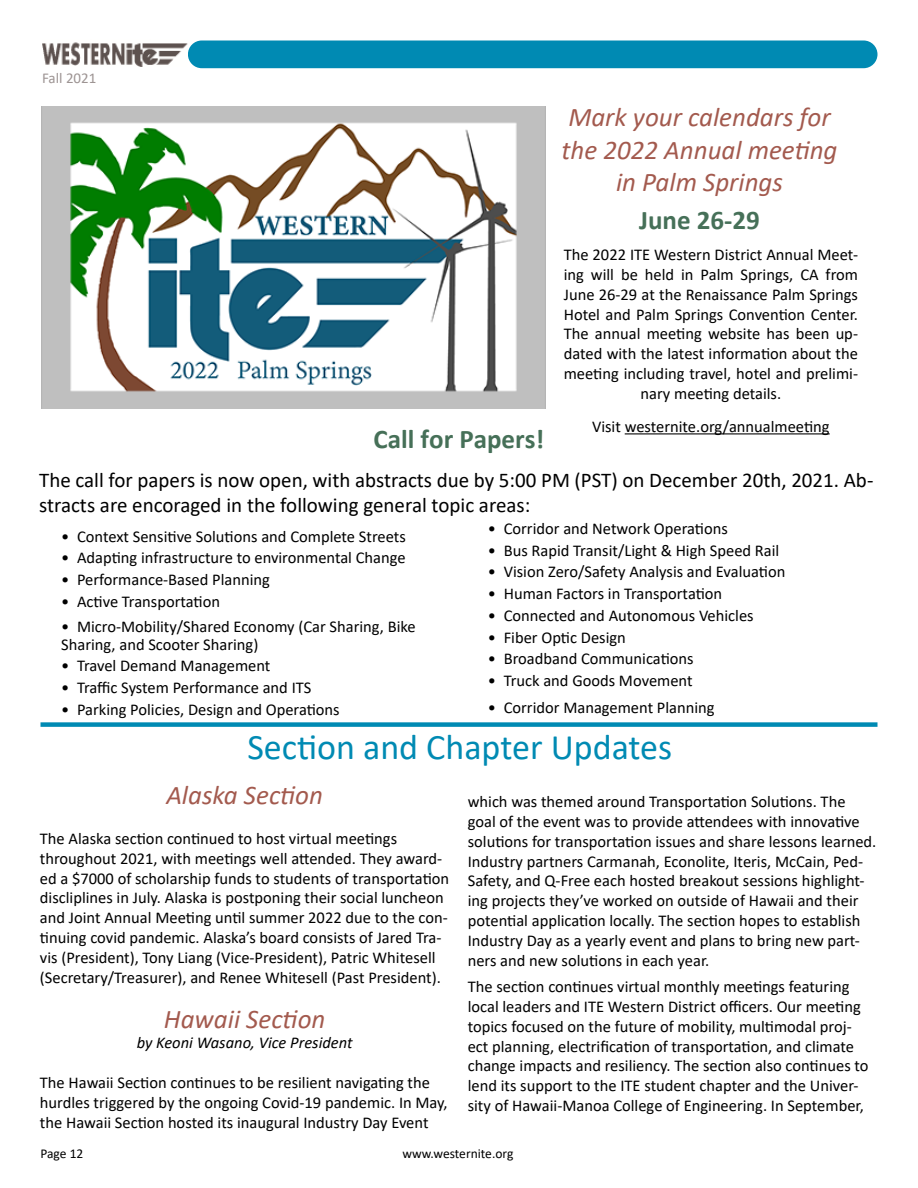
<style>
.page{position:relative;width:918px;height:1188px;background:#fff}
.page>*{position:absolute;margin:0;border:0;box-sizing:border-box;transform-origin:0 0}
.t1{font:36px "Calibri";color:#008ab3}
.t2{font:italic 27px/32.4px "Calibri";color:#a35a4e;text-align:center}
.t3{font:700 27px "Calibri";color:#467058}
.t4{font:21px/25.2px "Calibri";color:#000}
.t5{font:16.5px/19.8px "Calibri";color:#000}
.t6{font:italic 16.5px "Calibri";color:#000}
.t7{font:15px "Calibri";color:#9d9493}
.t8{font:13.5px "Calibri";color:#000}
</style>
<div class="page">
<div style="left:188px;top:40px;width:690px;height:28px;background:#008ab3;border-radius:14px"></div>
<img style="left:42px;top:42px;width:146px;height:25px">
<div style="left:40px;top:722px;width:838px;height:5px;background:#008ab3"></div>
<img style="left:41px;top:106px;width:505px;height:302px">
<hr style="left:625px;top:433px;width:205px;height:1px;background:#000">
<p class="t7" style="left:42px;top:67px;width:56px">Fall 2021</p>
<h2 class="t2" style="left:562px;top:100px;width:278px">Mark your calendars for the 2022 Annual meeting in Palm Springs</h2>
<h2 class="t3" style="left:639px;top:200px;width:122px">June 26-29</h2>
<p class="t5" style="left:564px;top:244px;width:296px;text-align:center">The 2022 ITE Western District Annual Meet&shy;ing will be held in Palm Springs, CA from June 26-29 at the Renaissance Palm Springs Hotel and Palm Springs Convention Center.<br>The annual meeting website has been up&shy;dated with the latest information about the meeting including travel, hotel and prelimi&shy;nary meeting details.</p>
<p class="t5" style="left:592px;top:416px;width:239px">Visit westernite.org/annualmeeting</p>
<h2 class="t3" style="left:374px;top:420px;width:172px">Call for Papers!</h2>
<p class="t4" style="left:39px;top:467px;width:836px">The call for papers is now open, with abstracts due by 5:00 PM (PST) on December 20th, 2021. Ab&shy;stracts are encoraged in the following general topic areas:</p>
<p class="t5" style="left:61px;top:526px;width:346px">• Context Sensitive Solutions and Complete Streets</p>
<p class="t5" style="left:61px;top:548px;width:346px">• Adapting infrastructure to environmental Change</p>
<p class="t5" style="left:61px;top:569px;width:210px">• Performance-Based Planning</p>
<p class="t5" style="left:61px;top:591px;width:160px">• Active Transportation</p>
<p class="t5" style="left:61px;top:617px;width:356px;line-height:18px">• Micro-Mobility/Shared Economy (Car Sharing, Bike<br>Sharing, and Scooter Sharing)</p>
<p class="t5" style="left:61px;top:656px;width:211px">• Travel Demand Management</p>
<p class="t5" style="left:61px;top:677px;width:252px">• Traffic System Performance and ITS</p>
<p class="t5" style="left:61px;top:699px;width:280px">• Parking Policies, Design and Operations</p>
<p class="t5" style="left:488px;top:518px;width:241px">• Corridor and Network Operations</p>
<p class="t5" style="left:488px;top:540px;width:293px">• Bus Rapid Transit/Light &amp; High Speed Rail</p>
<p class="t5" style="left:488px;top:562px;width:299px">• Vision Zero/Safety Analysis and Evaluation</p>
<p class="t5" style="left:488px;top:583px;width:236px">• Human Factors in Transportation</p>
<p class="t5" style="left:488px;top:605px;width:267px">• Connected and Autonomous Vehicles</p>
<p class="t5" style="left:488px;top:627px;width:139px">• Fiber Optic Design</p>
<p class="t5" style="left:488px;top:649px;width:207px">• Broadband Communications</p>
<p class="t5" style="left:488px;top:670px;width:206px">• Truck and Goods Movement</p>
<p class="t5" style="left:488px;top:697px;width:228px">• Corridor Management Planning</p>
<h1 class="t1" style="left:247px;top:722px;width:426px">Section and Chapter Updates</h1>
<h2 class="t2" style="left:166px;top:778px;width:158px">Alaska Section</h2>
<p class="t5" style="left:40px;top:828px;width:411px">The Alaska section continued to host virtual meetings throughout 2021, with meetings well attended. They award&shy;ed a $7000 of scholarship funds to students of transportation discliplines in July. Alaska is postponing their social luncheon and Joint Annual Meeting until summer 2022 due to the con&shy;tinuing covid pandemic. Alaska’s board consists of Jared Tra&shy;vis (President), Tony Liang (Vice-President), Patric Whitesell (Secretary/Treasurer), and Renee Whitesell (Past President).</p>
<h2 class="t2" style="left:164px;top:1002px;width:163px">Hawaii Section</h2>
<p class="t6" style="left:137px;top:1031px;width:218px">by Keoni Wasano, Vice President</p>
<p class="t5" style="left:40px;top:1072px;width:409px">The Hawaii Section continues to be resilient navigating the hurdles triggered by the ongoing Covid-19 pandemic. In May, the Hawaii Section hosted its inaugural Industry Day Event</p>
<p class="t5" style="left:468px;top:791px;width:410px">which was themed around Transportation Solutions. The goal of the event was to provide attendees with innovative solutions for transportation issues and share lessons learned.<br>Industry partners Carmanah, Econolite, Iteris, McCain, Ped-Safety, and Q-Free each hosted breakout sessions highlight&shy;ing projects they’ve worked on outside of Hawaii and their potential application locally. The section hopes to establish Industry Day as a yearly event and plans to bring new part&shy;ners and new solutions in each year.</p>
<p class="t5" style="left:468px;top:976px;width:402px">The section continues virtual monthly meetings featuring local leaders and ITE Western District officers. Our meeting topics focused on the future of mobility, multimodal proj&shy;ect planning, electrification of transportation, and climate change impacts and resiliency. The section also continues to lend its support to the ITE student chapter and the Univer&shy;sity of Hawaii-Manoa College of Engineering. In September,</p>
<p class="t8" style="left:41px;top:1144px;width:44px">Page 12</p>
<p class="t8" style="left:402px;top:1144px;width:113px">www.westernite.org</p>
</div>
